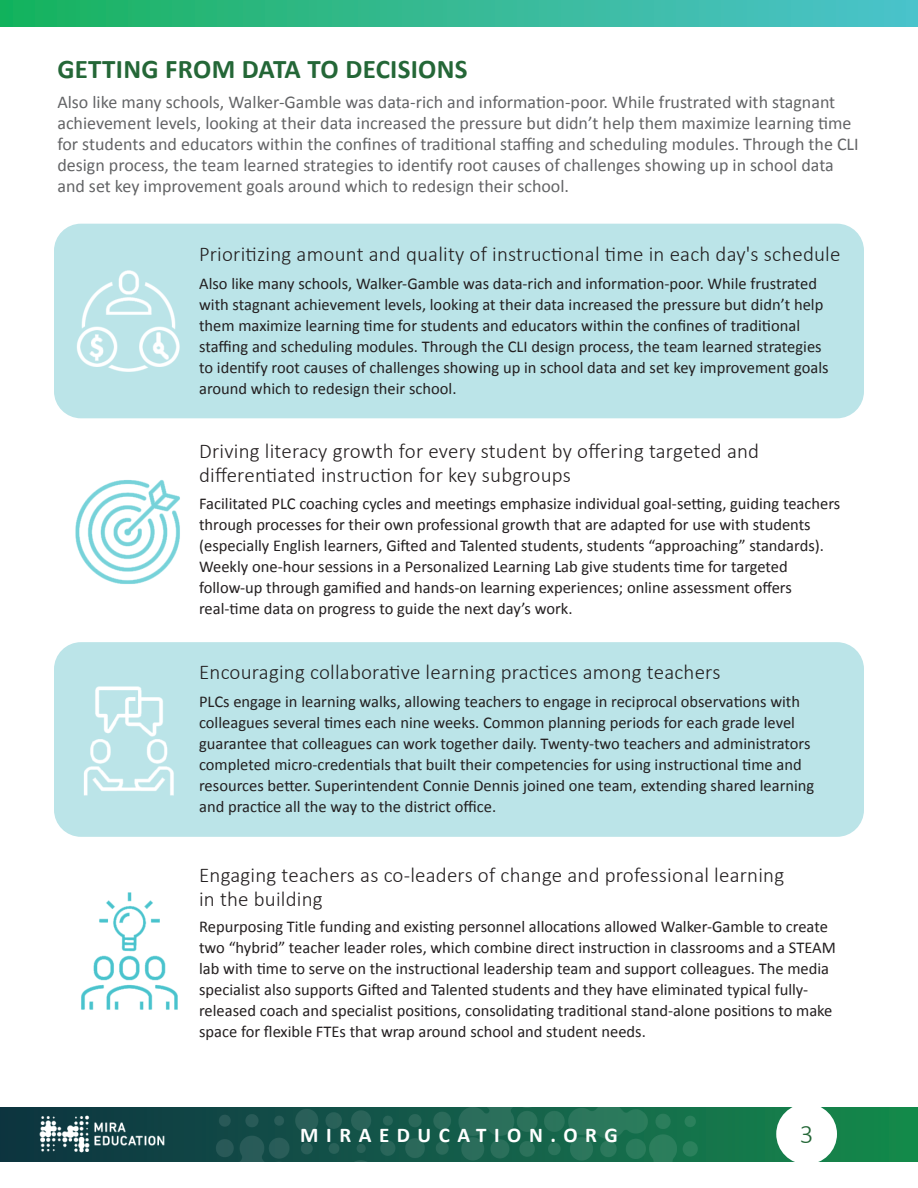
<style>
.page{position:relative;width:918px;height:1188px;background:#fff}
.page>*{position:absolute;margin:0;border:0;box-sizing:border-box;transform-origin:0 0}
.Main_Page_Top_Header{font:700 27px "Calibri";letter-spacing:.01em;color:#246737}
.t1{font:300 27px "Calibri";color:#246737}
.Third_Page_Second_He{font:300 21px/24px "Calibri";letter-spacing:.01em;color:#231f20}
.t2{font:700 21px "Calibri";letter-spacing:.36em;color:#fff}
.Body_Text{font:18px/21px "Calibri";color:#636466}
.Third_Page_Body_Text{font:16.5px/21px "Calibri";color:#231f20}
</style>
<div class="page">
<svg style="left:0;top:1107px;width:918px;height:54px;background:#126f48"></svg>
<img style="left:201px;top:1107px;width:247px;height:55px">
<img style="left:448px;top:1107px;width:271px;height:55px">
<img style="left:27px;top:1107px;width:150px;height:55px">
<div style="left:776px;top:1104px;width:61px;height:60px;background:#fff;border-radius:50%"></div>
<div style="left:0;top:0;width:918px;height:27px;background:linear-gradient(to right,#1ab25d,#4ec2cb)"></div>
<div style="left:54px;top:224px;width:810px;height:194px;background:#bbe4e8;border-radius:27px"></div>
<img style="left:77px;top:270px;width:103px;height:102px">
<img style="left:75px;top:480px;width:105px;height:104px">
<div style="left:54px;top:642px;width:810px;height:195px;background:#bbe4e8;border-radius:27px"></div>
<img style="left:81px;top:892px;width:97px;height:118px">
<img style="left:84px;top:686px;width:90px;height:110px">
<p class="Main_Page_Top_Header" style="left:57px;top:50px;width:412px">GETTING FROM DATA TO DECISIONS</p>
<p class="Body_Text" style="left:57px;top:91px;width:803px">Also like many schools, Walker-Gamble was data-rich and information-poor. While frustrated with stagnant achievement levels, looking at their data increased the pressure but didn’t help them maximize learning time for students and educators within the confines of traditional staffing and scheduling modules. Through the CLI design process, the team learned strategies to identify root causes of challenges showing up in school data and set key improvement goals around which to redesign their school.</p>
<p class="Third_Page_Second_He" style="left:199px;top:241px;width:643px">Prioritizing amount and quality of instructional time in each day's schedule</p>
<p class="Third_Page_Body_Text" style="left:199px;top:272px;width:631px">Also like many schools, Walker-Gamble was data-rich and information-poor. While frustrated with stagnant achievement levels, looking at their data increased the pressure but didn’t help them maximize learning time for students and educators within the confines of traditional staffing and scheduling modules. Through the CLI design process, the team learned strategies to identify root causes of challenges showing up in school data and set key improvement goals around which to redesign their school.</p>
<p class="Third_Page_Second_He" style="left:199px;top:439px;width:562px">Driving literacy growth for every student by offering targeted and differentiated instruction for key subgroups</p>
<p class="Third_Page_Body_Text" style="left:199px;top:493px;width:643px">Facilitated PLC coaching cycles and meetings emphasize individual goal-setting, guiding teachers through processes for their own professional growth that are adapted for use with students (especially English learners, Gifted and Talented students, students “approaching” standards).<br>Weekly one-hour sessions in a Personalized Learning Lab give students time for targeted follow-up through gamified and hands-on learning experiences; online assessment offers real-time data on progress to guide the next day’s work.</p>
<p class="Third_Page_Second_He" style="left:199px;top:660px;width:523px">Encouraging collaborative learning practices among teachers</p>
<p class="Third_Page_Body_Text" style="left:199px;top:691px;width:617px">PLCs engage in learning walks, allowing teachers to engage in reciprocal observations with colleagues several times each nine weeks. Common planning periods for each grade level guarantee that colleagues can work together daily. Twenty-two teachers and administrators completed micro-credentials that built their competencies for using instructional time and resources better. Superintendent Connie Dennis joined one team, extending shared learning and practice all the way to the district office.</p>
<p class="Third_Page_Second_He" style="left:199px;top:862px;width:587px">Engaging teachers as co-leaders of change and professional learning in the building</p>
<p class="Third_Page_Body_Text" style="left:199px;top:916px;width:638px">Repurposing Title funding and existing personnel allocations allowed Walker-Gamble to create two “hybrid” teacher leader roles, which combine direct instruction in classrooms and a STEAM lab with time to serve on the instructional leadership team and support colleagues. The media specialist also supports Gifted and Talented students and they have eliminated typical fully&shy;released coach and specialist positions, consolidating traditional stand-alone positions to make space for flexible FTEs that wrap around school and student needs.</p>
<p class="t2" style="left:300px;top:1120px;width:319px">MIRAEDUCATION.ORG</p>
<h1 class="t1" style="left:800px;top:1117px;width:15px">3</h1>
</div>
